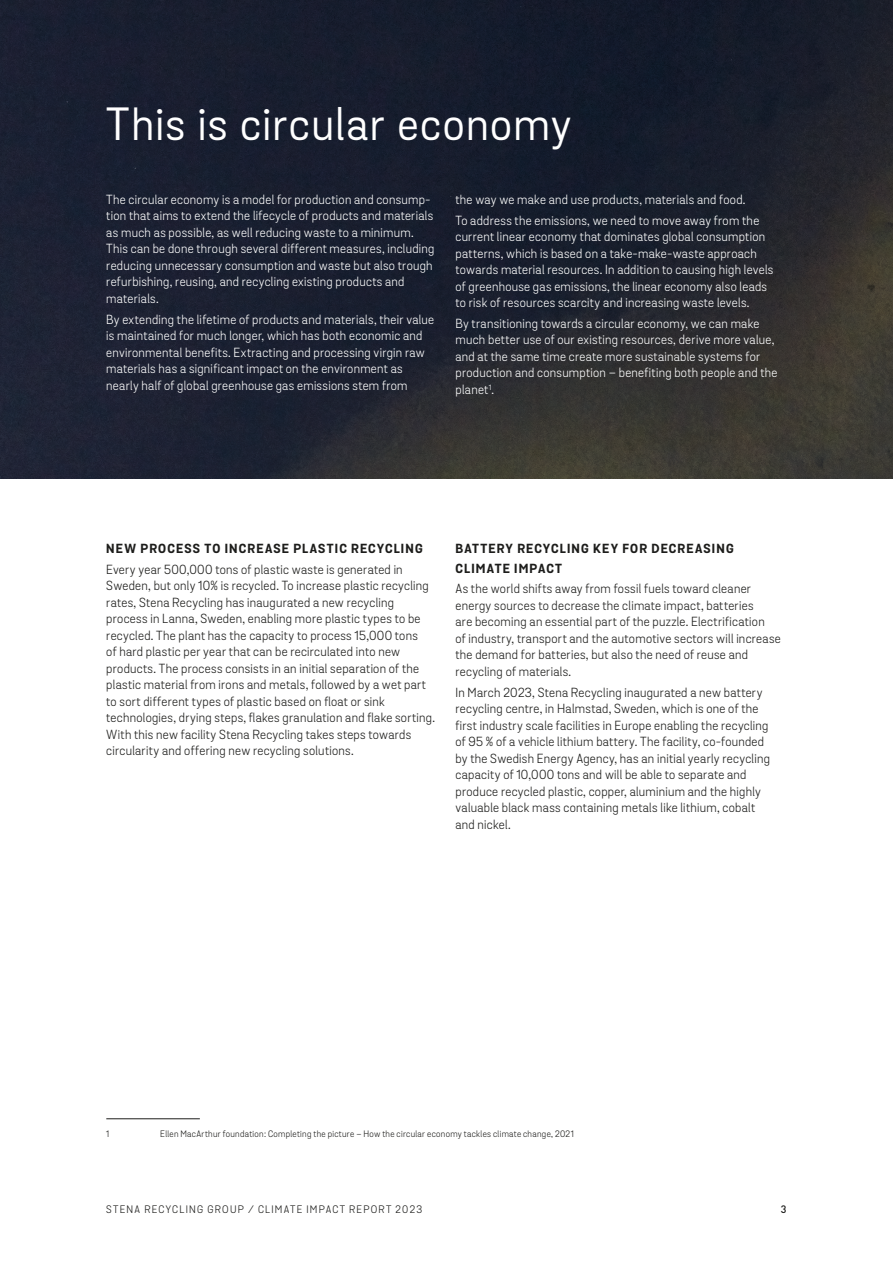
<style>
.page{position:relative;width:893px;height:1263px;background:#fff}
.page>*{position:absolute;margin:0;border:0;box-sizing:border-box;transform-origin:0 0}
.Huvudrubrik_2{font:45px "Stena Sans";letter-spacing:.03em;color:#fff}
.Paragraph_Style_-_AE{font:12.75px/16.5px "Stena Sans";letter-spacing:.025em;color:#1d1d1b}
.Paragraph_Style_-_AE-2{font:12.75px/16.5px "Stena Sans";letter-spacing:.02em;color:#fff}
.Underrubrik_-_AE{font:700 12.75px/19.5px "Stena Sans";letter-spacing:.095em;color:#1d1d1b}
.t1{font:10.5px "Stena Sans";letter-spacing:.12em;color:#1d1d1b}
.t2{font:500 10.5px "Stena Number";color:#1d1d1b}
.Footnote{font:9px "Stena Sans";letter-spacing:.035em;color:#1d1d1b}
</style>
<div class="page">
<img style="left:0;top:0;width:893px;height:478px">
<hr style="left:106px;top:1118px;width:94px;height:1px;background:#1d1d1b">
<p class="Huvudrubrik_2" style="left:106px;top:97px;width:467px">This is circular economy</p>
<p class="Paragraph_Style_-_AE-2" style="left:106px;top:191px;width:330px">The circular economy is a model for production and consump&shy;tion that aims to extend the lifecycle of products and materials as much as possible, as well reducing waste to a minimum.<br>This can be done through several different measures, including reducing unnecessary consumption and waste but also trough refurbishing, reusing, and recycling existing products and materials.</p>
<p class="Paragraph_Style_-_AE-2" style="left:106px;top:311px;width:329px">By extending the lifetime of products and materials, their value is maintained for much longer, which has both economic and environmental benefits. Extracting and processing virgin raw materials has a significant impact on the environment as nearly half of global greenhouse gas emissions stem from</p>
<p class="Paragraph_Style_-_AE-2" style="left:455px;top:191px;width:292px">the way we make and use products, materials and food.</p>
<p class="Paragraph_Style_-_AE-2" style="left:455px;top:212px;width:319px">To address the emissions, we need to move away from the current linear economy that dominates global consumption patterns, which is based on a take-make-waste approach towards material resources. In addition to causing high levels of greenhouse gas emissions, the linear economy also leads to risk of resources scarcity and increasing waste levels.</p>
<p class="Paragraph_Style_-_AE-2" style="left:455px;top:315px;width:324px">By transitioning towards a circular economy, we can make much better use of our existing resources, derive more value, and at the same time create more sustainable systems for production and consumption – benefiting both people and the planet<sup>1</sup>.</p>
<p class="Underrubrik_-_AE" style="left:106px;top:540px;width:318px">NEW PROCESS TO INCREASE PLASTIC RECYCLING</p>
<p class="Paragraph_Style_-_AE" style="left:106px;top:561px;width:330px">Every year 500,000 tons of plastic waste is generated in Sweden, but only 10% is recycled. To increase plastic recycling rates, Stena Recycling has inaugurated a new recycling process in Lanna, Sweden, enabling more plastic types to be recycled. The plant has the capacity to process 15,000 tons<br>of hard plastic per year that can be recirculated into new products. The process consists in an initial separation of the plastic material from irons and metals, followed by a wet part to sort different types of plastic based on float or sink technologies, drying steps, flakes granulation and flake sorting.<br>With this new facility Stena Recycling takes steps towards circularity and offering new recycling solutions.</p>
<p class="Underrubrik_-_AE" style="left:455px;top:540px;width:280px">BATTERY RECYCLING KEY FOR DECREASING<br>CLIMATE IMPACT</p>
<p class="Paragraph_Style_-_AE" style="left:455px;top:581px;width:327px">As the world shifts away from fossil fuels toward cleaner energy sources to decrease the climate impact, batteries<br>are becoming an essential part of the puzzle. Electrification<br>of industry, transport and the automotive sectors will increase the demand for batteries, but also the need of reuse and recycling of materials.</p>
<p class="Paragraph_Style_-_AE" style="left:455px;top:684px;width:316px">In March 2023, Stena Recycling inaugurated a new battery recycling centre, in Halmstad, Sweden, which is one of the first industry scale facilities in Europe enabling the recycling of 95 % of a vehicle lithium battery. The facility, co-founded by the Swedish Energy Agency, has an initial yearly recycling capacity of 10,000 tons and will be able to separate and produce recycled plastic, copper, aluminium and the highly valuable black mass containing metals like lithium, cobalt and nickel.</p>
<p class="Footnote" style="left:106px;top:1128px;width:4px">1</p>
<p class="Footnote" style="left:160px;top:1128px;width:415px">Ellen MacArthur foundation: Completing the picture – How the circular economy tackles climate change, 2021</p>
<p class="t1" style="left:106px;top:1203px;width:317px">STENA RECYCLING GROUP / CLIMATE IMPACT REPORT 2023</p>
<p class="t2" style="left:781px;top:1202px;width:7px">3</p>
</div>
